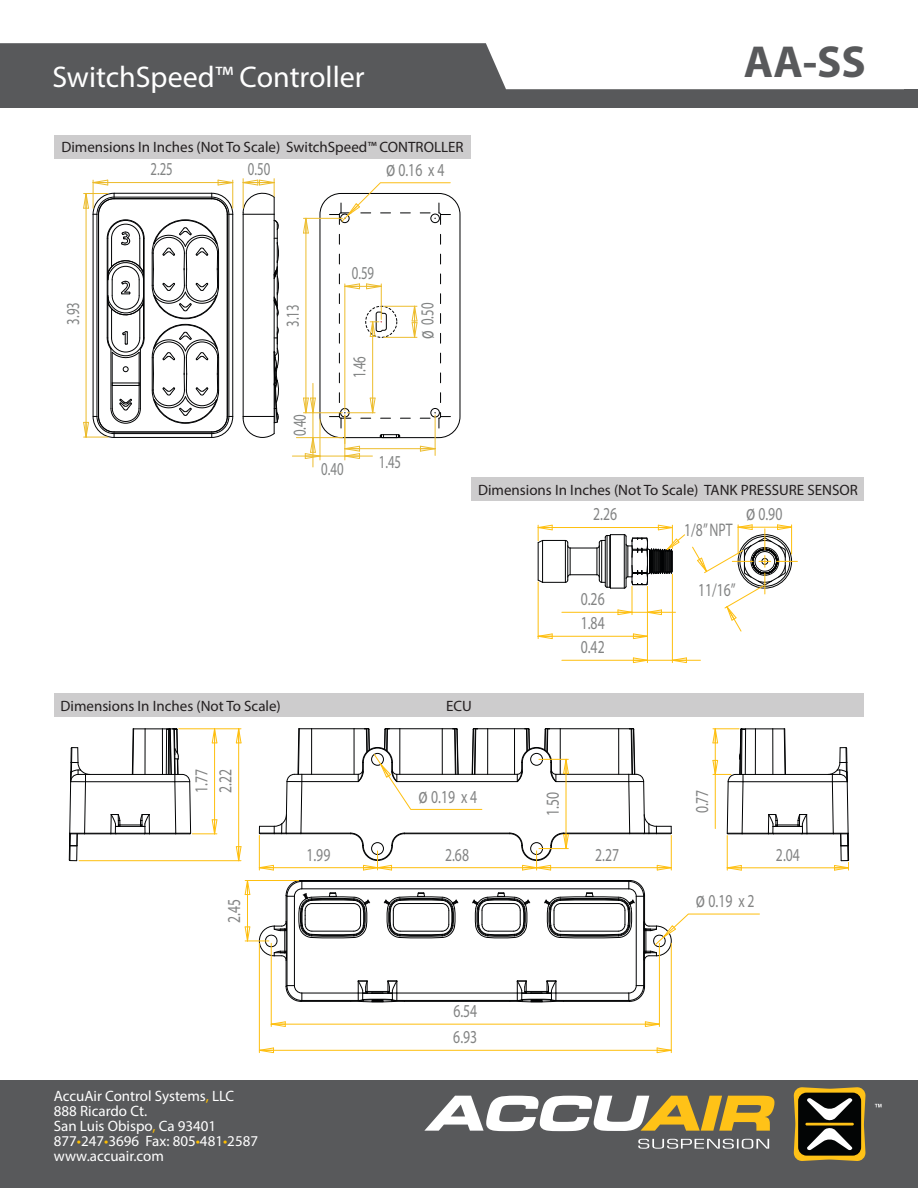
<style>
.page{position:relative;width:918px;height:1188px;background:#fff}
.page>*{position:absolute;margin:0;border:0;box-sizing:border-box;transform-origin:0 0}
.t1{font:700 45px "Myriad Pro";color:#58595b}
.t2{font:30px "Myriad Pro";color:#fff}
.t3{font:18.3px/24.2px "Myriad Pro";color:#828383;scale:.75 1}
.t4{font:18.3px "Myriad";color:#818383;scale:.7 1}
.t5{font:18.3px "Myriad";color:#818383;scale:.75 1}
.t6{font:15px "Myriad Pro";color:#231f20}
.t7{font:15px "Myriad Pro";color:#fff}
.s1{font-size:22.5px}
.s2{color:#ffbe00}
</style>
<div class="page">
<div style="left:54px;top:694px;width:810px;height:23px;background:#cdcccd"></div>
<svg style="left:68px;top:728px;width:150px;height:133px"></svg>
<hr style="left:214px;top:729px;width:1px;height:105px;background:#febf0f">
<hr style="left:79px;top:860px;width:162px;height:1px;background:#febf0f">
<hr style="left:179px;top:728px;width:62px;height:1px;background:#febf0f">
<svg style="left:235px;top:846px;width:6px;height:16px"></svg>
<svg style="left:235px;top:728px;width:6px;height:16px"></svg>
<hr style="left:238px;top:729px;width:1px;height:132px;background:#febf0f">
<hr style="left:302px;top:781px;width:56px;height:1px;background:#010203">
<hr style="left:556px;top:781px;width:73px;height:1px;background:#010203">
<hr style="left:404px;top:833px;width:106px;height:1px;background:#010203">
<hr style="left:563px;top:833px;width:67px;height:1px;background:#010203">
<hr style="left:301px;top:833px;width:50px;height:1px;background:#010203">
<hr style="left:556px;top:774px;width:73px;height:1px;background:#010203">
<hr style="left:302px;top:774px;width:56px;height:1px;background:#010203">
<hr style="left:312px;top:728px;width:42px;height:1px;background:#010203">
<hr style="left:560px;top:728px;width:59px;height:1px;background:#010203">
<svg style="left:259px;top:728px;width:53px;height:107px"></svg>
<hr style="left:618px;top:729px;width:1px;height:45px;background:#010203">
<svg style="left:619px;top:728px;width:53px;height:107px"></svg>
<hr style="left:259px;top:835px;width:1px;height:35px;background:#febf0f">
<svg style="left:259px;top:864px;width:15px;height:6px"></svg>
<hr style="left:259px;top:867px;width:119px;height:1px;background:#febf0f">
<hr style="left:671px;top:835px;width:1px;height:35px;background:#febf0f">
<svg style="left:656px;top:864px;width:16px;height:6px"></svg>
<hr style="left:537px;top:867px;width:134px;height:1px;background:#febf0f">
<hr style="left:566px;top:759px;width:1px;height:90px;background:#febf0f">
<svg style="left:350px;top:833px;width:55px;height:37px"></svg>
<svg style="left:509px;top:833px;width:60px;height:37px"></svg>
<hr style="left:378px;top:867px;width:159px;height:1px;background:#febf0f">
<svg style="left:354px;top:728px;width:215px;height:82px"></svg>
<hr style="left:404px;top:1001px;width:106px;height:1px;background:#010203">
<hr style="left:397px;top:1000px;width:120px;height:1px;background:#010203">
<hr style="left:397px;top:993px;width:120px;height:1px;background:#010203">
<hr style="left:302px;top:889px;width:327px;height:1px;background:#010203">
<hr style="left:302px;top:881px;width:327px;height:1px;background:#010203">
<hr style="left:301px;top:880px;width:329px;height:1px;background:#010203">
<hr style="left:259px;top:943px;width:1px;height:110px;background:#febf0f">
<hr style="left:671px;top:943px;width:1px;height:110px;background:#febf0f">
<svg style="left:259px;top:1047px;width:15px;height:7px"></svg>
<svg style="left:656px;top:1047px;width:16px;height:7px"></svg>
<hr style="left:259px;top:1050px;width:412px;height:1px;background:#febf0f">
<svg style="left:270px;top:1021px;width:16px;height:6px"></svg>
<svg style="left:644px;top:1021px;width:16px;height:6px"></svg>
<hr style="left:271px;top:943px;width:1px;height:83px;background:#febf0f">
<hr style="left:659px;top:943px;width:1px;height:83px;background:#febf0f">
<hr style="left:271px;top:1024px;width:388px;height:1px;background:#febf0f">
<svg style="left:244px;top:880px;width:214px;height:122px"></svg>
<hr style="left:247px;top:881px;width:1px;height:60px;background:#febf0f">
<svg style="left:472px;top:880px;width:288px;height:122px"></svg>
<svg style="left:712px;top:728px;width:138px;height:143px"></svg>
<hr style="left:715px;top:729px;width:1px;height:45px;background:#febf0f">
<hr style="left:715px;top:774px;width:1px;height:55px;background:#febf0f">
<div style="left:472px;top:478px;width:392px;height:23px;background:#cdcccd"></div>
<hr style="left:647px;top:586px;width:1px;height:77px;background:#febf0f">
<hr style="left:672px;top:574px;width:1px;height:89px;background:#febf0f">
<hr style="left:562px;top:660px;width:85px;height:1px;background:#febf0f">
<svg style="left:632px;top:657px;width:68px;height:7px"></svg>
<svg style="left:538px;top:524px;width:259px;height:116px"></svg>
<div style="left:54px;top:135px;width:416px;height:23px;background:#cdcccd"></div>
<svg style="left:292px;top:182px;width:168px;height:285px"></svg>
<hr style="left:243px;top:214px;width:31px;height:1px;background:#010203">
<hr style="left:274px;top:214px;width:1px;height:202px;background:#010203">
<hr style="left:243px;top:214px;width:1px;height:202px;background:#010203">
<svg style="left:243px;top:220px;width:36px;height:218px"></svg>
<svg style="left:243px;top:179px;width:32px;height:35px"></svg>
<hr style="left:114px;top:193px;width:98px;height:1px;background:#010203">
<hr style="left:114px;top:433px;width:98px;height:1px;background:#010203">
<hr style="left:114px;top:197px;width:98px;height:1px;background:#010203">
<hr style="left:114px;top:432px;width:98px;height:1px;background:#010203">
<hr style="left:114px;top:198px;width:98px;height:1px;background:#010203">
<hr style="left:114px;top:437px;width:98px;height:1px;background:#010203">
<svg style="left:83px;top:179px;width:62px;height:259px"></svg>
<svg style="left:152px;top:179px;width:81px;height:259px"></svg>
<hr style="left:93px;top:182px;width:140px;height:1px;background:#ecbb2a">
<svg style="left:0;top:43px;width:918px;height:65px;fill:#58595b"></svg>
<div style="left:0;top:1080px;width:918px;height:108px;background:#58595b"></div>
<svg style="left:875px;top:1104px;width:7px;height:3px"></svg>
<svg style="left:424px;top:1096px;width:350px;height:35px"></svg>
<svg style="left:638px;top:1139px;width:131px;height:10px"></svg>
<svg style="left:794px;top:1087px;width:72px;height:74px;background:#645832"></svg>
<hr style="left:805px;top:1123px;width:49px;height:3px;background:#ffc217">
<h2 class="t2" style="left:52px;top:58px;width:314px">SwitchSpeed™ Controller</h2>
<p class="t6" style="left:61px;top:138px;width:404px">Dimensions In Inches (Not To Scale) SwitchSpeed™ CONTROLLER</p>
<p class="t4" style="left:150px;top:160px;width:33px">2.25</p>
<p class="t4" style="left:248px;top:160px;width:33px">0.50</p>
<p class="t5" style="left:386px;top:160px;width:79px"><span class="s1">ø</span> 0.16 x 4</p>
<h1 class="t1" style="left:744px;top:32px;width:123px">AA-SS</h1>
<p class="t4" style="left:64px;top:325px;width:33px;rotate:-90deg">3.93</p>
<p class="t4" style="left:284px;top:327px;width:33px;rotate:-90deg">3.13</p>
<p class="t4" style="left:291px;top:436px;width:33px;rotate:-90deg">0.40</p>
<p class="t4" style="left:352px;top:264px;width:33px">0.59</p>
<p class="t4" style="left:350px;top:378px;width:33px;rotate:-90deg">1.46</p>
<p class="t4" style="left:321px;top:460px;width:33px">0.40</p>
<p class="t4" style="left:379px;top:452px;width:33px">1.45</p>
<p class="t4" style="left:418px;top:339px;width:54px;rotate:-90deg"><span class="s1">ø</span> 0.50</p>
<p class="t6" style="left:478px;top:481px;width:381px">Dimensions In Inches (Not To Scale) TANK PRESSURE SENSOR</p>
<p class="t3" style="left:746px;top:502px;width:50px"><span class="s1">ø</span> 0.90</p>
<p class="t3" style="left:593px;top:502px;width:33px">2.26</p>
<p class="t3" style="left:684px;top:517px;width:66px">1/8” NPT</p>
<p class="t3" style="left:581px;top:587px;width:33px">0.26</p>
<p class="t3" style="left:581px;top:611px;width:33px">1.84</p>
<p class="t3" style="left:581px;top:635px;width:33px">0.42</p>
<p class="t3" style="left:698px;top:577px;width:52px">11/16”</p>
<p class="t6" style="left:61px;top:697px;width:222px">Dimensions In Inches (Not To Scale)</p>
<p class="t6" style="left:446px;top:697px;width:27px">ECU</p>
<p class="t3" style="left:189px;top:793px;width:33px;rotate:-90deg">1.77<br>2.22</p>
<p class="t3" style="left:222px;top:923px;width:33px;rotate:-90deg">2.45</p>
<p class="t7" style="left:54px;top:1087px;width:182px">AccuAir Control Systems<span class="s2">,</span> LLC</p>
<p class="t7" style="left:54px;top:1102px;width:95px">888 Ricardo Ct.</p>
<p class="t7" style="left:54px;top:1117px;width:164px">San Luis Obispo<span class="s2">,</span> Ca 93401</p>
<p class="t7" style="left:54px;top:1132px;width:206px">877<span class="s2">•</span>247<span class="s2">•</span>3696 Fax: 805<span class="s2">•</span>481<span class="s2">•</span>2587</p>
<p class="t7" style="left:54px;top:1147px;width:112px">www.accuair.com</p>
<p class="t3" style="left:418px;top:784px;width:80px"><span class="s1">ø</span> 0.19 x 4</p>
<p class="t3" style="left:540px;top:816px;width:33px;rotate:-90deg">1.50</p>
<p class="t3" style="left:306px;top:842px;width:33px">1.99</p>
<p class="t3" style="left:445px;top:842px;width:33px">2.68</p>
<p class="t3" style="left:595px;top:842px;width:33px">2.27</p>
<p class="t3" style="left:453px;top:998px;width:33px;line-height:26.1px">6.54<br>6.93</p>
<p class="t3" style="left:690px;top:813px;width:33px;rotate:-90deg">0.77</p>
<p class="t3" style="left:696px;top:888px;width:80px"><span class="s1">ø</span> 0.19 x 2</p>
<p class="t3" style="left:776px;top:842px;width:33px">2.04</p>
</div>
